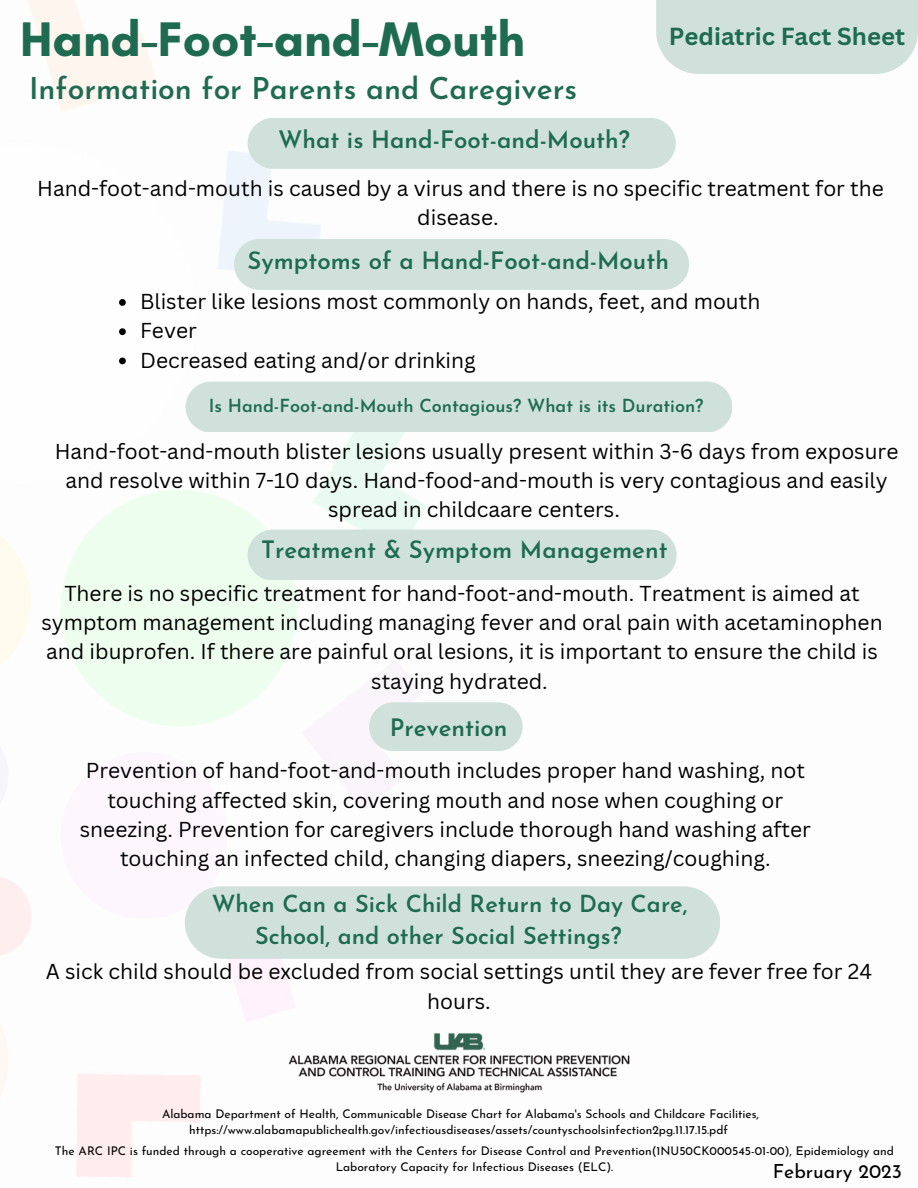
<style>
.page{position:relative;width:918px;height:1188px;background:#fff}
.page>*{position:absolute;margin:0;border:0;box-sizing:border-box;transform-origin:0 0}
.t1{font:700 49.5px "Glacial Indifference";color:#1e6b52}
.t2{font:600 30px "Josefin Sans";color:#1e6b52}
.t3{font:600 24px "Josefin Sans";color:#1e6b52}
.t4{font:700 24px "Canva Sans";color:#1e6b52}
.t5{font:600 23.55px/32px "Josefin Sans";color:#1e6b52}
.t6{font:21px/29.2px "Canva Sans";color:#000;text-align:center}
.t7{font:19.5px "Josefin Sans";color:#000}
.t8{font:600 18px "Josefin Sans";color:#1e6b52}
.t9{font:12px/16px "Josefin Sans";color:#000;text-align:center}
</style>
<div class="page">
<img style="left:288px;top:1032px;width:342px;height:62px">
<div style="left:248px;top:118px;width:428px;height:50px;background:#d0e1dc"></div>
<div style="left:234px;top:239px;width:455px;height:50px;background:#d0e1dc"></div>
<svg style="left:119px;top:299px;width:7px;height:7px"></svg>
<svg style="left:119px;top:328px;width:7px;height:7px"></svg>
<svg style="left:119px;top:358px;width:7px;height:6px"></svg>
<div style="left:248px;top:530px;width:429px;height:50px;background:#d0e1dc"></div>
<svg style="left:369px;top:702px;width:154px;height:49px;background:#d3e2de"></svg>
<div style="left:186px;top:382px;width:546px;height:50px;background:#d0e1dc"></div>
<div style="left:185px;top:886px;width:535px;height:73px;background:#d0e1dc;border-radius:36px"></div>
<div style="left:656px;top:0;width:262px;height:74px;background:#d0e1dc"></div>
<p class="t1" style="left:20px;top:9px;width:506px">Hand-Foot-and-Mouth</p>
<p class="t2" style="left:29px;top:77px;width:550px">Information for Parents and Caregivers</p>
<p class="t4" style="left:669px;top:20px;width:238px">Pediatric Fact Sheet</p>
<p class="t3" style="left:278px;top:130px;width:353px">What is Hand-Foot-and-Mouth?</p>
<p class="t6" style="left:37px;top:173px;width:848px">Hand-foot-and-mouth is caused by a virus and there is no specific treatment for the disease.</p>
<p class="t3" style="left:248px;top:251px;width:423px">Symptoms of a Hand-Foot-and-Mouth</p>
<p class="t6" style="left:140px;top:286px;width:622px">Blister like lesions most commonly on hands, feet, and mouth</p>
<p class="t6" style="left:140px;top:316px;width:58px">Fever</p>
<p class="t6" style="left:140px;top:345px;width:337px">Decreased eating and/or drinking</p>
<p class="t8" style="left:209px;top:399px;width:496px">Is Hand-Foot-and-Mouth Contagious? What is its Duration?</p>
<p class="t6" style="left:55px;top:436px;width:845px">Hand-foot-and-mouth blister lesions usually present within 3-6 days from exposure and resolve within 7-10 days. Hand-food-and-mouth is very contagious and easily spread in childcaare centers.</p>
<p class="t3" style="left:261px;top:540px;width:408px">Treatment &amp; Symptom Management</p>
<p class="t6" style="left:42px;top:578px;width:843px">There is no specific treatment for hand-foot-and-mouth. Treatment is aimed at symptom management including managing fever and oral pain with acetaminophen and ibuprofen. If there are painful oral lesions, it is important to ensure the child is staying hydrated.</p>
<p class="t3" style="left:390px;top:718px;width:119px">Prevention</p>
<p class="t6" style="left:80px;top:756px;width:733px">Prevention of hand-foot-and-mouth includes proper hand washing, not touching affected skin, covering mouth and nose when coughing or sneezing. Prevention for caregivers include thorough hand washing after touching an infected child, changing diapers, sneezing/coughing.</p>
<p class="t5" style="left:255px;top:890px;width:434px;text-indent:-43px">When Can a Sick Child Return to Day Care,<br>School, and other Social Settings?</p>
<p class="t6" style="left:46px;top:957px;width:828px">A sick child should be excluded from social settings until they are fever free for 24 hours.</p>
<p class="t9" style="left:162px;top:1107px;width:599px">Alabama Department of Health, Communicable Disease Chart for Alabama's Schools and Childcare Facilities, https://www.alabamapublichealth.gov/infectiousdiseases/assets/countyschoolsinfection2pg.11.17.15.pdf</p>
<p class="t9" style="left:55px;top:1144px;width:841px">The ARC IPC is funded through a cooperative agreement with the Centers for Disease Control and Prevention(1NU50CK000545-01-00), Epidemiology and<br>Laboratory Capacity for Infectious Diseases (ELC).</p>
<p class="t7" style="left:773px;top:1164px;width:131px">February 2023</p>
</div>
